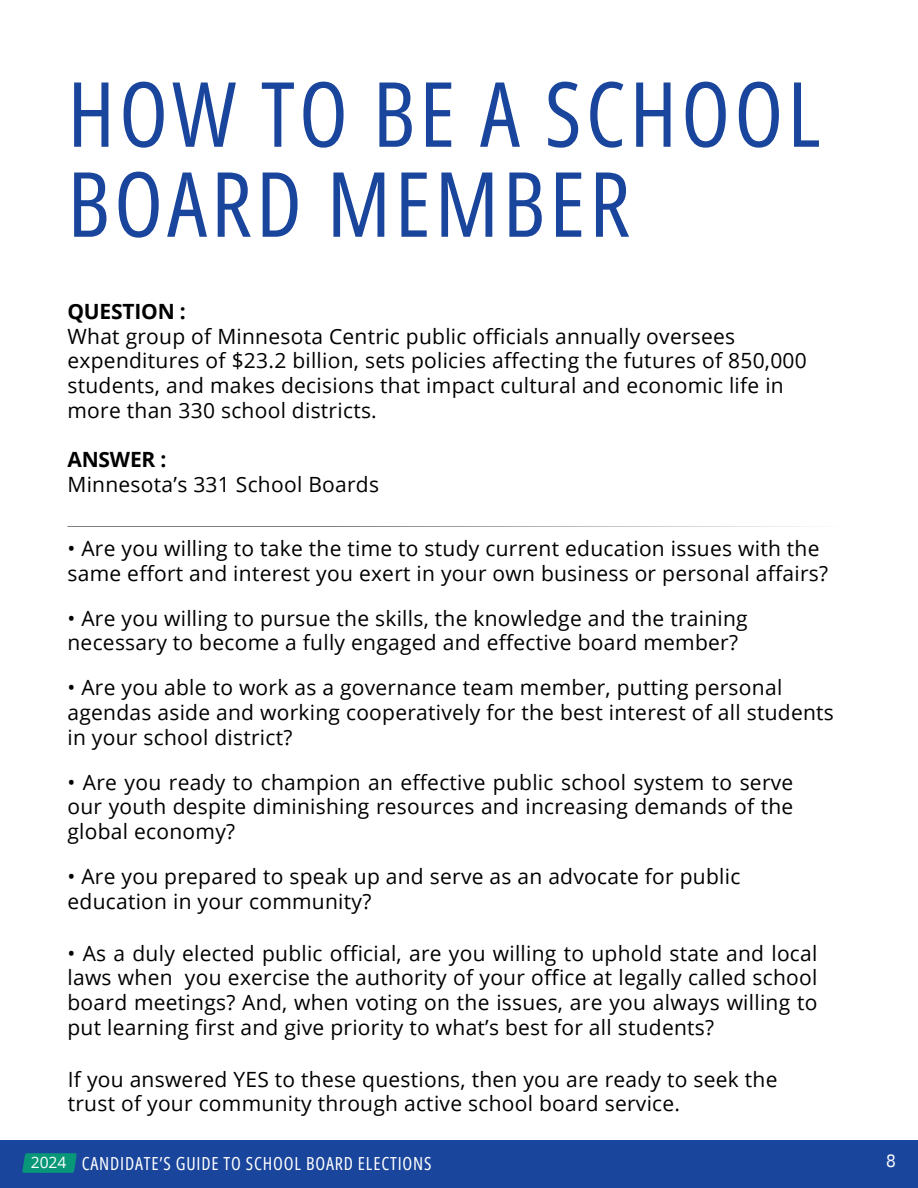
<style>
.page{position:relative;width:918px;height:1188px;background:#fff}
.page>*{position:absolute;margin:0;border:0;box-sizing:border-box;transform-origin:0 0}
.t1{font:90px/90px "Open Sans Condensed";letter-spacing:.045em;color:#1a459c}
.t2{font:21px/24.8px "Open Sans";letter-spacing:.015em;color:#000}
.t3{font:18px "Open Sans Condensed";letter-spacing:.045em;color:#fff}
.t4{font:18px "IBM Plex Sans Cond";color:#fff}
.t5{font:15.6px "Open Sans";color:#fff}
.s1{font-weight:700}
</style>
<div class="page">
<div style="left:0;top:1141px;width:918px;height:47px;background:#1a459c"></div>
<svg style="left:22px;top:1153px;width:55px;height:20px"></svg>
<svg style="left:68px;top:526px;width:738px;height:1px"></svg>
<h2 class="t1" style="left:68px;top:67px;width:754px">HOW TO BE A SCHOOL<br>BOARD MEMBER</h2>
<h2 class="t2" style="left:68px;top:298px;width:741px"><span class="s1">QUESTION :<br></span>What group of Minnesota Centric public officials annually oversees expenditures of $23.2 billion, sets policies affecting the futures of 850,000 students, and makes decisions that impact cultural and economic life in more than 330 school districts.</h2>
<h2 class="t2" style="left:68px;top:447px;width:313px"><span class="s1">ANSWER :<br></span>Minnesota’s 331 School Boards</h2>
<h2 class="t2" style="left:68px;top:536px;width:762px">• Are you willing to take the time to study current education issues with the same effort and interest you exert in your own business or personal affairs?</h2>
<h2 class="t2" style="left:68px;top:605px;width:682px">• Are you willing to pursue the skills, the knowledge and the training necessary to become a fully engaged and effective board member?</h2>
<h2 class="t2" style="left:68px;top:675px;width:768px">• Are you able to work as a governance team member, putting personal agendas aside and working cooperatively for the best interest of all students in your school district?</h2>
<h2 class="t2" style="left:68px;top:769px;width:727px;text-align:justify">• Are you ready to champion an effective public school system to serve our youth despite diminishing resources and increasing demands of the global economy?</h2>
<p class="t2" style="left:68px;top:864px;width:674px">• Are you prepared to speak up and serve as an advocate for public education in your community?</p>
<h3 class="t2" style="left:68px;top:940px;width:752px;text-align:justify">• As a duly elected public official, are you willing to uphold state and local laws when you exercise the authority of your office at legally called school board meetings? And, when voting on the issues, are you always willing to</h3>
<p class="t2" style="left:68px;top:1014px;width:648px">put learning first and give priority to what’s best for all students?</p>
<p class="t2" style="left:68px;top:1066px;width:711px">If you answered YES to these questions, then you are ready to seek the trust of your community through active school board service.</p>
<h2 class="t5" style="left:31px;top:1151px;width:37px">2024</h2>
<h2 class="t3" style="left:82px;top:1151px;width:351px">CANDIDATE’S GUIDE TO SCHOOL BOARD ELECTIONS</h2>
<h1 class="t4" style="left:886px;top:1149px;width:11px">8</h1>
</div>
